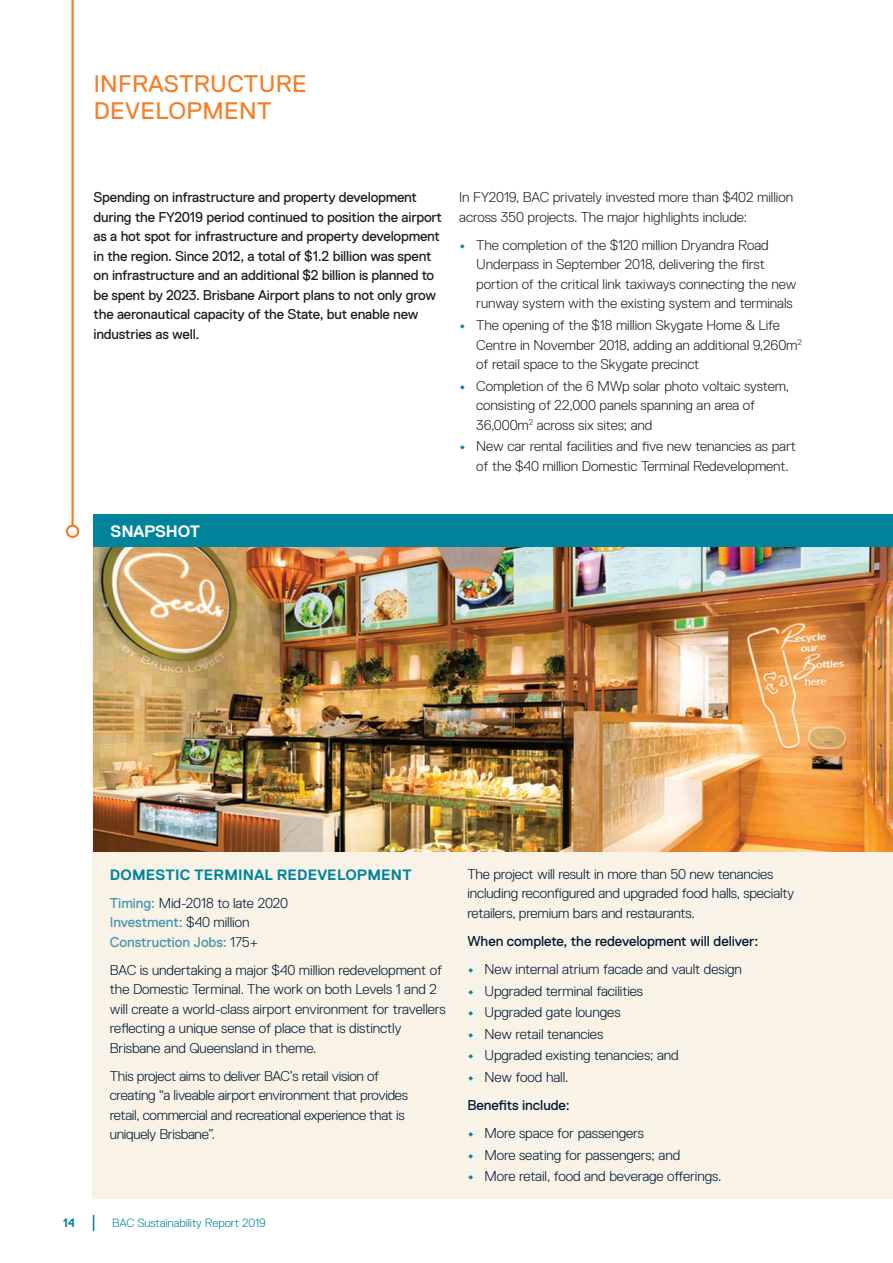
<style>
.page{position:relative;width:893px;height:1263px;background:#fff}
.page>*{position:absolute;margin:0;border:0;box-sizing:border-box;transform-origin:0 0}
.t1{font:24px/27px "Replica Std";letter-spacing:.015em;color:#f47f2a}
.t2{font:700 16.5px "Replica Std";letter-spacing:-.01em;color:#fff}
.t3{font:700 15px "Replica Std";letter-spacing:.015em;color:#00849b}
.Body{font:300 14.25px/19.5px "Replica Std";letter-spacing:-.01em;color:#001932}
.Body-2{font:300 14.25px/19.5px "Replica Std";letter-spacing:-.005em;color:#231f20}
.Lead_Para{font:14.25px/19.5px "Replica Std";letter-spacing:-.015em;color:#231f20}
.Body-3{font:14.25px/19.5px "Replica Std";letter-spacing:-.005em;color:#4595ab}
.t4{font:14.25px "Replica Std";letter-spacing:-.005em;color:#001932}
.t5{font:300 12px "Replica Std";letter-spacing:-.005em;color:#00849b}
.t6{font:700 12px "Replica Std";color:#00849b}
.s1{font-weight:700;color:#00849b}
.s2{font-weight:300;color:#001932}
</style>
<div class="page">
<svg style="left:93px;top:1215px;width:1px;height:16px"></svg>
<div style="left:93px;top:548px;width:800px;height:651px;background:#f8f2e7"></div>
<img style="left:94px;top:547px;width:799px;height:304px">
<div style="left:94px;top:514px;width:799px;height:33px;background:#00849b"></div>
<hr style="left:71px;top:0;width:3px;height:526px;background:#f47f2a">
<div style="left:66px;top:525px;width:13px;height:13px;border:2px solid #f47f2a;border-radius:50%"></div>
<h2 class="t1" style="left:94px;top:70px;width:215px">INFRASTRUCTURE<br>DEVELOPMENT</h2>
<p class="Lead_Para" style="left:94px;top:188px;width:350px">Spending on infrastructure and property development during the FY2019 period continued to position the airport as a hot spot for infrastructure and property development in the region. Since 2012, a total of $1.2 billion was spent on infrastructure and an additional $2 billion is planned to be spent by 2023. Brisbane Airport plans to not only grow the aeronautical capacity of the State, but enable new industries as well.</p>
<p class="Body-2" style="left:459px;top:188px;width:335px">In FY2019, BAC privately invested more than $402 million across 350 projects. The major highlights include:</p>
<p class="Body-2" style="left:476px;top:235px;width:322px;text-indent:-17px"><span class="s1">•</span> The completion of the $120 million Dryandra Road Underpass in September 2018, delivering the first portion of the critical link taxiways connecting the new runway system with the existing system and terminals</p>
<p class="Body-2" style="left:476px;top:315px;width:327px;text-indent:-17px"><span class="s1">•</span> The opening of the $18 million Skygate Home &amp; Life<br>Centre in November 2018, adding an additional 9,260m<sup>2 </sup>of retail space to the Skygate precinct</p>
<p class="Body-2" style="left:476px;top:376px;width:315px;text-indent:-17px"><span class="s1">•</span> Completion of the 6 MWp solar photo voltaic system, consisting of 22,000 panels spanning an area of<br>36,000m<sup>2</sup> across six sites; and</p>
<p class="Body-2" style="left:476px;top:437px;width:321px;text-indent:-17px"><span class="s1">•</span> New car rental facilities and five new tenancies as part of the $40 million Domestic Terminal Redevelopment.</p>
<p class="t2" style="left:111px;top:522px;width:91px">SNAPSHOT</p>
<p class="t6" style="left:63px;top:1216px;width:13px">14</p>
<h3 class="t3" style="left:110px;top:866px;width:303px">DOMESTIC TERMINAL REDEVELOPMENT</h3>
<p class="Body-3" style="left:110px;top:893px;width:180px">Timing: <span class="s2">Mid-2018 to late 2020<br></span>Investment: <span class="s2">$40 million<br></span>Construction Jobs: <span class="s2">175+</span></p>
<p class="Body" style="left:110px;top:960px;width:337px">BAC is undertaking a major $40 million redevelopment of the Domestic Terminal. The work on both Levels 1 and 2 will create a world-class airport environment for travellers reflecting a unique sense of place that is distinctly Brisbane and Queensland in theme.</p>
<p class="Body" style="left:110px;top:1066px;width:300px">This project aims to deliver BAC’s retail vision of creating “a liveable airport environment that provides retail, commercial and recreational experience that is uniquely Brisbane”.</p>
<p class="t5" style="left:112px;top:1216px;width:155px">BAC Sustainability Report 2019</p>
<p class="Body" style="left:467px;top:864px;width:328px">The project will result in more than 50 new tenancies including reconfigured and upgraded food halls, specialty retailers, premium bars and restaurants.</p>
<h4 class="t4" style="left:467px;top:933px;width:293px">When complete, the redevelopment will deliver:</h4>
<p class="Body" style="left:467px;top:959px;width:276px"><span class="s1">•</span> New internal atrium facade and vault design</p>
<p class="Body" style="left:467px;top:981px;width:177px"><span class="s1">•</span> Upgraded terminal facilities</p>
<p class="Body" style="left:467px;top:1002px;width:155px"><span class="s1">•</span> Upgraded gate lounges</p>
<p class="Body" style="left:467px;top:1024px;width:137px"><span class="s1">•</span> New retail tenancies</p>
<p class="Body" style="left:467px;top:1046px;width:213px"><span class="s1">•</span> Upgraded existing tenancies; and</p>
<p class="Body" style="left:467px;top:1067px;width:103px"><span class="s1">•</span> New food hall.</p>
<h4 class="t4" style="left:467px;top:1097px;width:104px">Benefits include:</h4>
<p class="Body" style="left:467px;top:1123px;width:178px"><span class="s1">•</span> More space for passengers</p>
<p class="Body" style="left:467px;top:1145px;width:214px"><span class="s1">•</span> More seating for passengers; and</p>
<p class="Body" style="left:467px;top:1167px;width:256px"><span class="s1">•</span> More retail, food and beverage offerings.</p>
</div>
